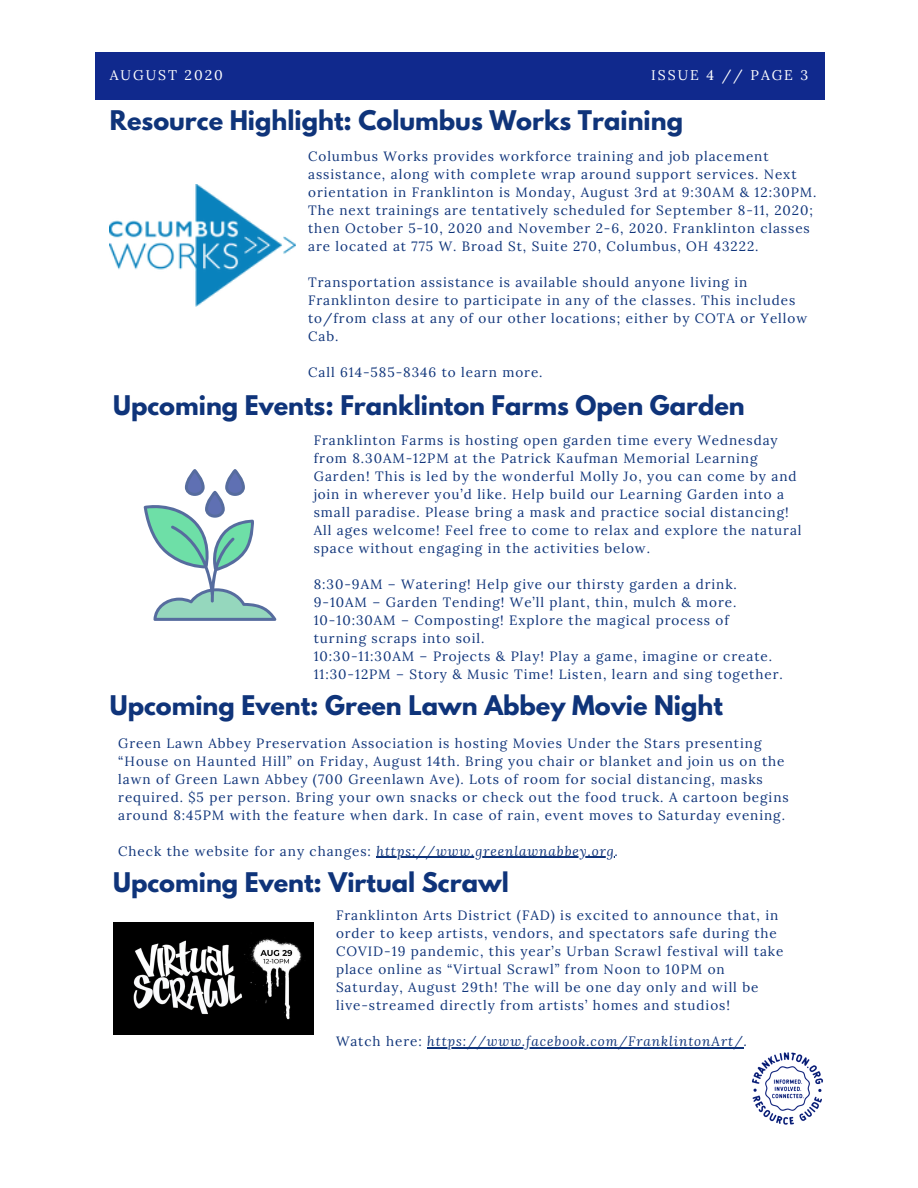
<style>
.page{position:relative;width:918px;height:1188px;background:#fff}
.page>*{position:absolute;margin:0;border:0;box-sizing:border-box;transform-origin:0 0}
.t1{font:700 24px "League Spartan";color:#0f347a}
.t2{font:13.95px "Lora";letter-spacing:.14em;color:#fff}
.t3{font:13.5px/18px "Lora";letter-spacing:.07em;color:#0f347a}
.t4{font:italic 13.5px "Lora";letter-spacing:.07em;color:#0f347a}
.s1{font-style:normal}
</style>
<div class="page">
<div style="left:95px;top:53px;width:730px;height:47px;background:#10298d"></div>
<img style="left:752px;top:1052px;width:71px;height:73px">
<img style="left:110px;top:185px;width:186px;height:121px">
<svg style="left:144px;top:469px;width:132px;height:152px"></svg>
<img style="left:113px;top:922px;width:201px;height:113px">
<hr style="left:376px;top:857px;width:239px;height:1px;background:#0f347a">
<hr style="left:427px;top:1047px;width:317px;height:1px;background:#0f347a">
<p class="t2" style="left:110px;top:66px;width:115px">AUGUST 2020</p>
<p class="t2" style="left:651px;top:66px;width:159px">ISSUE 4 // PAGE 3</p>
<h1 class="t1" style="left:110px;top:108px;width:575px">Resource Highlight: Columbus Works Training</h1>
<p class="t3" style="left:308px;top:147px;width:510px">Columbus Works provides workforce training and job placement assistance, along with complete wrap around support services. Next orientation in Franklinton is Monday, August 3rd at 9:30AM &amp; 12:30PM.<br>The next trainings are tentatively scheduled for September 8-11, 2020; then October 5-10, 2020 and November 2-6, 2020. Franklinton classes are located at 775 W. Broad St, Suite 270, Columbus, OH 43222.</p>
<p class="t3" style="left:308px;top:273px;width:501px">Transportation assistance is available should anyone living in Franklinton desire to participate in any of the classes. This includes to/from class at any of our other locations; either by COTA or Yellow Cab.</p>
<p class="t3" style="left:308px;top:363px;width:236px">Call 614-585-8346 to learn more.</p>
<h1 class="t1" style="left:113px;top:393px;width:633px">Upcoming Events: Franklinton Farms Open Garden</h1>
<p class="t3" style="left:314px;top:431px;width:489px">Franklinton Farms is hosting open garden time every Wednesday from 8.30AM-12PM at the Patrick Kaufman Memorial Learning Garden! This is led by the wonderful Molly Jo, you can come by and join in wherever you’d like. Help build our Learning Garden into a small paradise. Please bring a mask and practice social distancing!<br>All ages welcome! Feel free to come to relax and explore the natural space without engaging in the activities below.</p>
<p class="t3" style="left:314px;top:575px;width:471px">8:30-9AM – Watering! Help give our thirsty garden a drink.<br>9-10AM – Garden Tending! We’ll plant, thin, mulch &amp; more.<br>10-10:30AM – Composting! Explore the magical process of turning scraps into soil.<br>10:30-11:30AM – Projects &amp; Play! Play a game, imagine or create.<br>11:30-12PM – Story &amp; Music Time! Listen, learn and sing together.</p>
<h1 class="t1" style="left:110px;top:694px;width:614px">Upcoming Event: Green Lawn Abbey Movie Night</h1>
<p class="t3" style="left:118px;top:734px;width:672px">Green Lawn Abbey Preservation Association is hosting Movies Under the Stars presenting “House on Haunted Hill” on Friday, August 14th. Bring you chair or blanket and join us on the lawn of Green Lawn Abbey (700 Greenlawn Ave). Lots of room for social distancing, masks required. $5 per person. Bring your own snacks or check out the food truck. A cartoon begins around 8:45PM with the feature when dark. In case of rain, event moves to Saturday evening.</p>
<p class="t4" style="left:118px;top:842px;width:501px"><span class="s1">Check the website for any changes:</span> https://www.greenlawnabbey.org.</p>
<h1 class="t1" style="left:113px;top:870px;width:397px">Upcoming Event: Virtual Scrawl</h1>
<p class="t3" style="left:336px;top:906px;width:449px">Franklinton Arts District (FAD) is excited to announce that, in order to keep artists, vendors, and spectators safe during the COVID-19 pandemic, this year’s Urban Scrawl festival will take place online as “Virtual Scrawl” from Noon to 10PM on Saturday, August 29th! The will be one day only and will be live-streamed directly from artists’ homes and studios!</p>
<p class="t4" style="left:336px;top:1032px;width:412px"><span class="s1">Watch here:</span> https://www.facebook.com/FranklintonArt/.</p>
</div>
